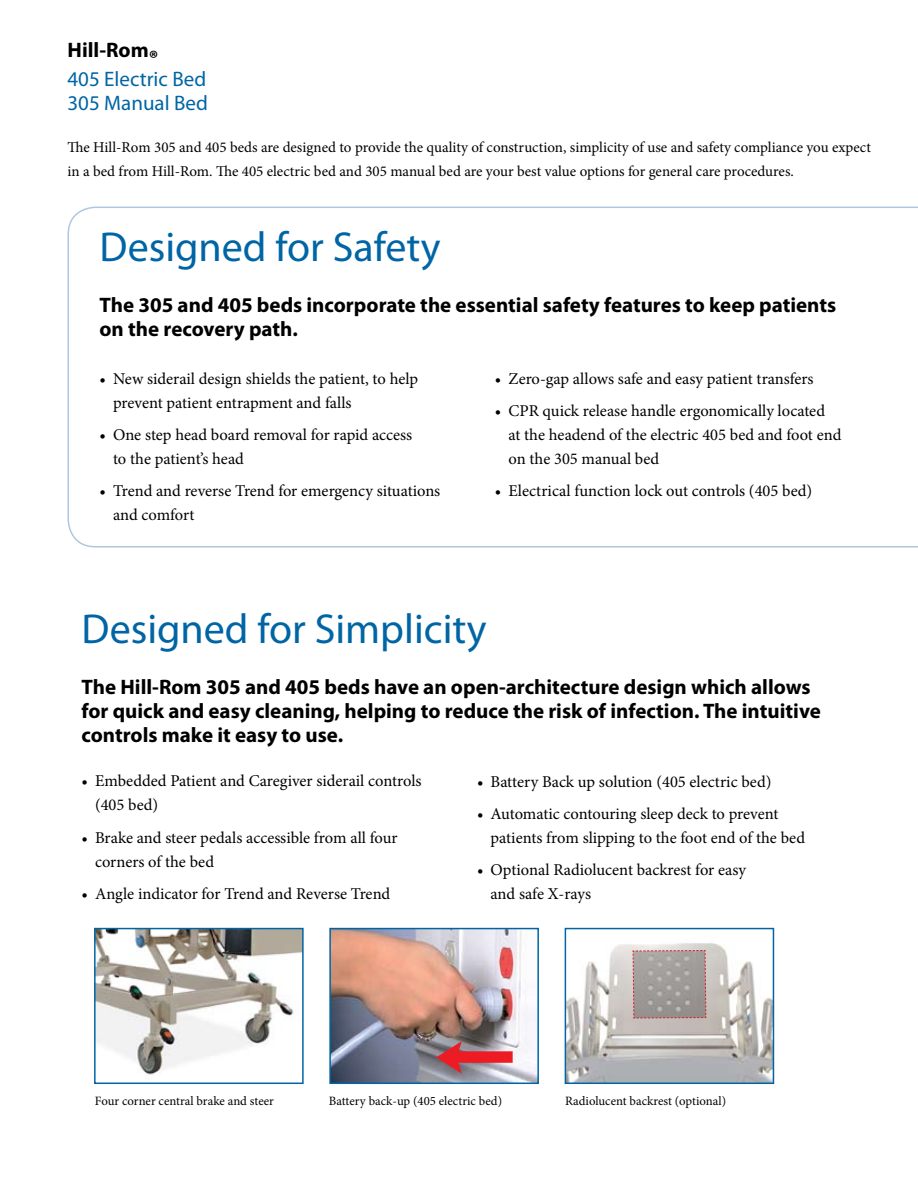
<style>
.page{position:relative;width:918px;height:1188px;background:#fff}
.page>*{position:absolute;margin:0;border:0;box-sizing:border-box;transform-origin:0 0}
.t1{font:42px "Myriad Pro";color:#0065a4}
.t2{font:700 21px/24px "Myriad Pro";color:#000}
.t3{font:21px/24px "Myriad Pro";color:#0065a4}
.t4{font:16.5px/24px "Minion Pro";color:#000}
.t5{font:15px/24px "Minion Pro";color:#000}
.t6{font:12.75px "Minion Pro";color:#000}
</style>
<div class="page">
<img style="left:97px;top:931px;width:204px;height:144px">
<div style="left:94px;top:928px;width:210px;height:156px;border:2px solid #0065a4"></div>
<img style="left:332px;top:931px;width:204px;height:150px">
<div style="left:329px;top:928px;width:210px;height:156px;border:2px solid #0065a4"></div>
<img style="left:568px;top:943px;width:203px;height:138px">
<div style="left:565px;top:928px;width:209px;height:156px;border:2px solid #0065a4"></div>
<svg style="left:632px;top:950px;width:75px;height:69px;background:#a39a98"></svg>
<svg style="left:436px;top:1041px;width:26px;height:33px"></svg>
<div style="left:453px;top:1051px;width:60px;height:12px;background:#ed1c24"></div>
<svg style="left:68px;top:207px;width:850px;height:341px"></svg>
<p class="t2" style="left:68px;top:38px;width:92px">Hill-Rom®</p>
<p class="t3" style="left:68px;top:66px;width:142px">405 Electric Bed<br>305 Manual Bed</p>
<p class="t5" style="left:68px;top:135px;width:805px">The Hill-Rom 305 and 405 beds are designed to provide the quality of construction, simplicity of use and safety compliance you expect in a bed from Hill-Rom. The 405 electric bed and 305 manual bed are your best value options for general care procedures.</p>
<h1 class="t1" style="left:100px;top:221px;width:343px">Designed for Safety</h1>
<p class="t2" style="left:100px;top:293px;width:738px">The 305 and 405 beds incorporate the essential safety features to keep patients on the recovery path.</p>
<p class="t4" style="left:113px;top:367px;width:306px;text-indent:-13px">• New siderail design shields the patient, to help prevent patient entrapment and falls</p>
<p class="t4" style="left:113px;top:423px;width:301px;text-indent:-13px">• One step head board removal for rapid access to the patient’s head</p>
<p class="t4" style="left:113px;top:479px;width:329px;text-indent:-13px">• Trend and reverse Trend for emergency situations and comfort</p>
<p class="t4" style="left:495px;top:367px;width:320px">• Zero-gap allows safe and easy patient transfers</p>
<p class="t4" style="left:508px;top:399px;width:334px;text-indent:-13px">• CPR quick release handle ergonomically located<br>at the headend of the electric 405 bed and foot end on the 305 manual bed</p>
<p class="t4" style="left:495px;top:479px;width:319px">• Electrical function lock out controls (405 bed)</p>
<h1 class="t1" style="left:82px;top:603px;width:407px">Designed for Simplicity</h1>
<p class="t2" style="left:82px;top:674px;width:741px">The Hill-Rom 305 and 405 beds have an open-architecture design which allows for quick and easy cleaning, helping to reduce the risk of infection. The intuitive controls make it easy to use.</p>
<p class="t4" style="left:95px;top:769px;width:328px;text-indent:-13px">• Embedded Patient and Caregiver siderail controls (405 bed)</p>
<p class="t4" style="left:95px;top:825px;width:304px;text-indent:-13px">• Brake and steer pedals accessible from all four corners of the bed</p>
<p class="t4" style="left:82px;top:881px;width:310px">• Angle indicator for Trend and Reverse Trend</p>
<p class="t4" style="left:477px;top:770px;width:296px">• Battery Back up solution (405 electric bed)</p>
<p class="t4" style="left:491px;top:802px;width:316px;text-indent:-13px">• Automatic contouring sleep deck to prevent patients from slipping to the foot end of the bed</p>
<p class="t4" style="left:491px;top:858px;width:257px;text-indent:-13px">• Optional Radiolucent backrest for easy and safe X-rays</p>
<p class="t6" style="left:95px;top:1093px;width:181px">Four corner central brake and steer</p>
<p class="t6" style="left:329px;top:1093px;width:175px">Battery back-up (405 electric bed)</p>
<p class="t6" style="left:565px;top:1093px;width:162px">Radiolucent backrest (optional)</p>
</div>
